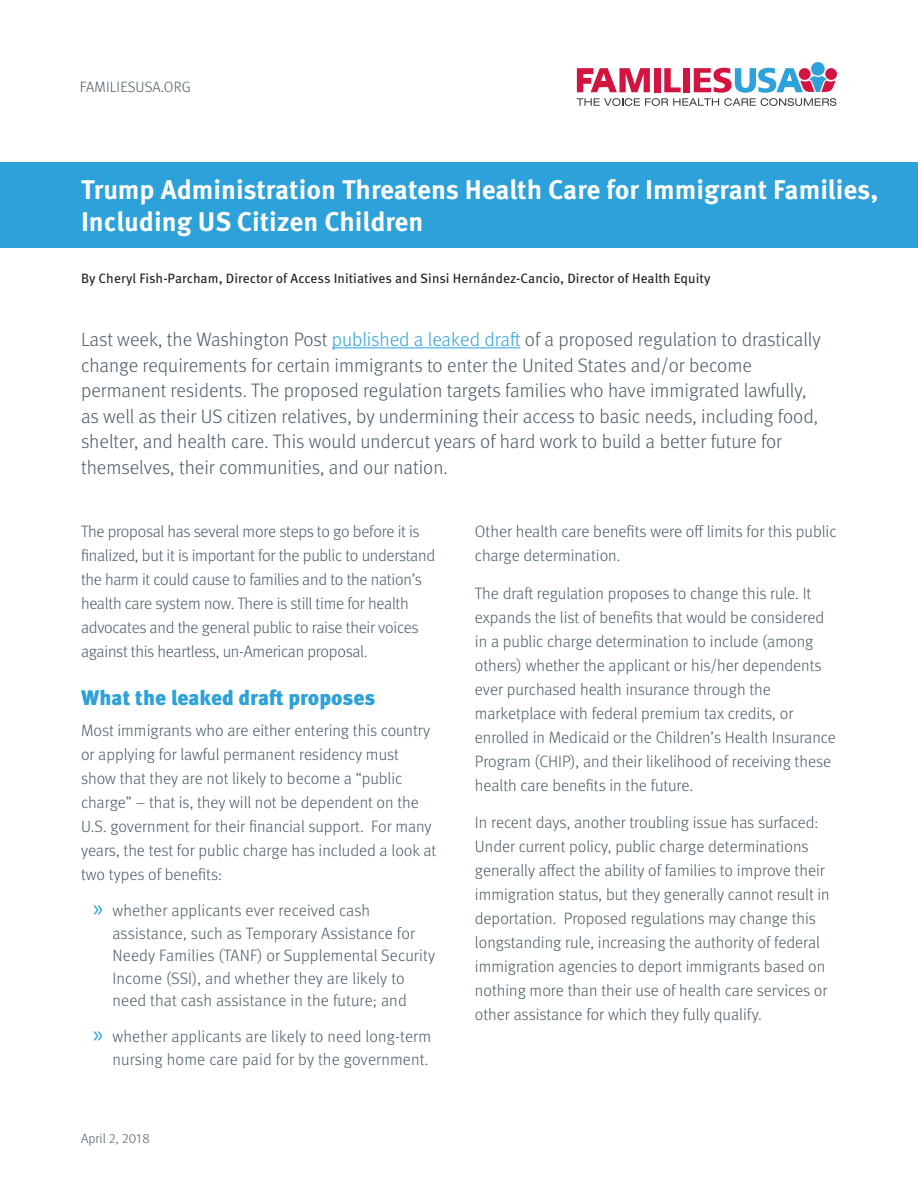
<style>
.page{position:relative;width:918px;height:1188px;background:#fff}
.page>*{position:absolute;margin:0;border:0;box-sizing:border-box;transform-origin:0 0}
.t1{font:700 27px/32.4px "Meta OT";color:#fff}
.t2{font:900 21px "Meta OT";color:#2ca1da}
.BODY{font:300 19.5px/25.5px "Meta OT";color:#4b5c65}
.BODY-2{font:300 16.5px/24px "Meta OT";color:#4b5c65}
.t3{font:300 15px "Meta OT";letter-spacing:.01em;color:#4b5c65}
.CREDITS_TEXT{font:13.5px "Meta OT";letter-spacing:.005em;color:#231f20}
.ENDNOTES{font:300 13.5px "Meta OT";color:#4b5c65}
.s1{color:#2ca1da}
.s2{font-family:"Myriad Pro";font-weight:400;font-size:24px;color:#2ca1da}
</style>
<div class="page">
<div style="left:811px;top:62px;width:14px;height:14px;background:#2ca1da;border-radius:50%"></div>
<svg style="left:577px;top:68px;width:259px;height:38px"></svg>
<div style="left:0;top:162px;width:918px;height:85px;background:#2ca1da"></div>
<hr style="left:332px;top:347px;width:188px;height:1px;background:#2ca1da">
<p class="t3" style="left:80px;top:78px;width:113px">FAMILIESUSA.ORG</p>
<p class="t1" style="left:81px;top:173px;width:799px">Trump Administration Threatens Health Care for Immigrant Families,<br>Including US Citizen Children</p>
<p class="CREDITS_TEXT" style="left:81px;top:271px;width:631px">By Cheryl Fish-Parcham, Director of Access Initiatives and Sinsi Hernández-Cancio, Director of Health Equity</p>
<p class="BODY" style="left:81px;top:327px;width:741px">Last week, the Washington Post <span class="s1">published a leaked draft</span> of a proposed regulation to drastically change requirements for certain immigrants to enter the United States and/or become permanent residents. The proposed regulation targets families who have immigrated lawfully, as well as their US citizen relatives, by undermining their access to basic needs, including food, shelter, and health care. This would undercut years of hard work to build a better future for themselves, their communities, and our nation.</p>
<p class="BODY-2" style="left:81px;top:520px;width:356px">The proposal has several more steps to go before it is finalized, but it is important for the public to understand the harm it could cause to families and to the nation’s health care system now. There is still time for health advocates and the general public to raise their voices against this heartless, un-American proposal.</p>
<h1 class="t2" style="left:81px;top:685px;width:296px">What the leaked draft proposes</h1>
<p class="BODY-2" style="left:81px;top:719px;width:357px">Most immigrants who are either entering this country or applying for lawful permanent residency must show that they are not likely to become a “public charge” – that is, they will not be dependent on the U.S. government for their financial support. For many years, the test for public charge has included a look at two types of benefits:</p>
<p class="BODY-2" style="left:112px;top:899px;width:324px;line-height:22.5px;text-indent:-20px"><span class="s2">»</span> whether applicants ever received cash assistance, such as Temporary Assistance for Needy Families (TANF) or Supplemental Security Income (SSI), and whether they are likely to need that cash assistance in the future; and</p>
<p class="BODY-2" style="left:93px;top:1025px;width:340px;line-height:22.5px;text-align:right"><span class="s2">»</span> whether applicants are likely to need long-term nursing home care paid for by the government.</p>
<p class="ENDNOTES" style="left:81px;top:1131px;width:70px">April 2, 2018</p>
<p class="BODY-2" style="left:475px;top:520px;width:363px">Other health care benefits were off limits for this public charge determination.</p>
<p class="BODY-2" style="left:475px;top:581px;width:362px">The draft regulation proposes to change this rule. It expands the list of benefits that would be considered in a public charge determination to include (among others) whether the applicant or his/her dependents ever purchased health insurance through the marketplace with federal premium tax credits, or enrolled in Medicaid or the Children’s Health Insurance Program (CHIP), and their likelihood of receiving these health care benefits in the future.</p>
<p class="BODY-2" style="left:475px;top:811px;width:356px">In recent days, another troubling issue has surfaced:<br>Under current policy, public charge determinations generally affect the ability of families to improve their immigration status, but they generally cannot result in deportation. Proposed regulations may change this longstanding rule, increasing the authority of federal immigration agencies to deport immigrants based on nothing more than their use of health care services or other assistance for which they fully qualify.</p>
</div>
